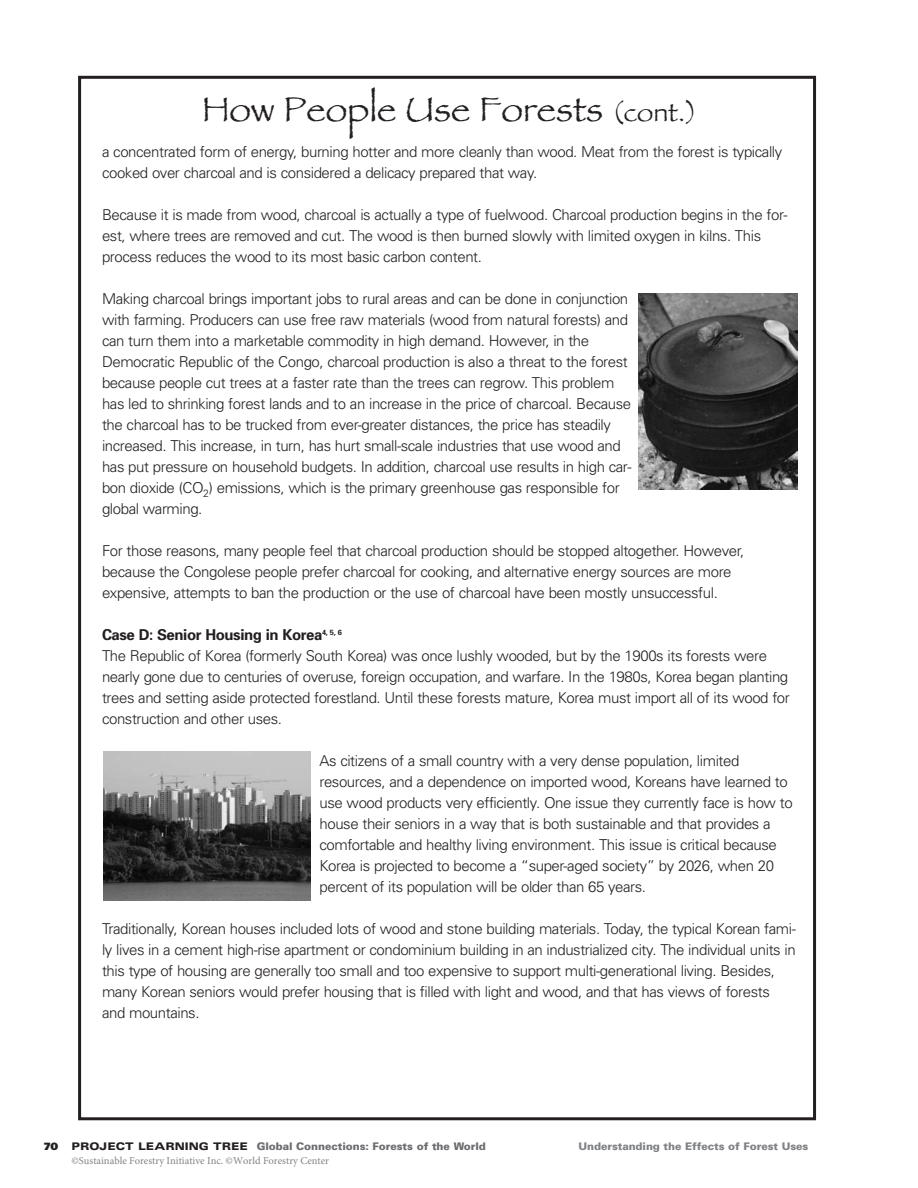
<style>
.page{position:relative;width:918px;height:1188px;background:#fff}
.page>*{position:absolute;margin:0;border:0;box-sizing:border-box;transform-origin:0 0}
.t1{font:36px "Papyrus";color:#231f20}
.t2{font:300 15px/21px "Univers";letter-spacing:-.03em;color:#231f20}
.t3{font:900 10.5px "Univers";letter-spacing:-.005em;color:#6c6d70}
.t4{font:10.5px "Minion Pro";color:#808285}
.t5{font:900 10.5px "Univers";letter-spacing:-.005em;color:#808285}
.t6{font:900 10.5px "Frutiger";color:#231f20}
.s1{font-size:27px}
.s2{font-weight:700}
.s3{font-stretch:expanded;color:#231f20}
</style>
<div class="page">
<img style="left:104px;top:751px;width:206px;height:150px">
<img style="left:638px;top:294px;width:159px;height:196px">
<h1 class="t1" style="left:202px;top:88px;width:497px">How People Use Forests <span class="s1">(cont.)</span></h1>
<p class="t2" style="left:102px;top:143px;width:682px">a concentrated form of energy, burning hotter and more cleanly than wood. Meat from the forest is typically cooked over charcoal and is considered a delicacy prepared that way.</p>
<p class="t2" style="left:102px;top:206px;width:687px">Because it is made from wood, charcoal is actually a type of fuelwood. Charcoal production begins in the for&shy;est, where trees are removed and cut. The wood is then burned slowly with limited oxygen in kilns. This process reduces the wood to its most basic carbon content.</p>
<p class="t2" style="left:102px;top:290px;width:531px">Making charcoal brings important jobs to rural areas and can be done in conjunction with farming. Producers can use free raw materials (wood from natural forests) and can turn them into a marketable commodity in high demand. However, in the Democratic Republic of the Congo, charcoal production is also a threat to the forest because people cut trees at a faster rate than the trees can regrow. This problem has led to shrinking forest lands and to an increase in the price of charcoal. Because the charcoal has to be trucked from ever-greater distances, the price has steadily increased. This increase, in turn, has hurt small-scale industries that use wood and has put pressure on household budgets. In addition, charcoal use results in high car&shy;bon dioxide (CO<sub>2</sub>) emissions, which is the primary greenhouse gas responsible for global warming.</p>
<p class="t2" style="left:102px;top:542px;width:644px">For those reasons, many people feel that charcoal production should be stopped altogether. However, because the Congolese people prefer charcoal for cooking, and alternative energy sources are more expensive, attempts to ban the production or the use of charcoal have been mostly unsuccessful.</p>
<p class="t2" style="left:102px;top:626px;width:689px"><span class="s2">Case D: Senior Housing in Korea</span><sup>4,</sup> <sup>5,</sup> <sup>6<br></sup>The Republic of Korea (formerly South Korea) was once lushly wooded, but by the 1900s its forests were nearly gone due to centuries of overuse, foreign occupation, and warfare. In the 1980s, Korea began planting trees and setting aside protected forestland. Until these forests mature, Korea must import all of its wood for construction and other uses.</p>
<p class="t2" style="left:320px;top:752px;width:475px">As citizens of a small country with a very dense population, limited resources, and a dependence on imported wood, Koreans have learned to use wood products very efficiently. One issue they currently face is how to house their seniors in a way that is both sustainable and that provides a comfortable and healthy living environment. This issue is critical because Korea is projected to become a “super-aged society” by 2026, when 20 percent of its population will be older than 65 years.</p>
<p class="t2" style="left:102px;top:920px;width:695px">Traditionally, Korean houses included lots of wood and stone building materials. Today, the typical Korean fami&shy;ly lives in a cement high-rise apartment or condominium building in an industrialized city. The individual units in this type of housing are generally too small and too expensive to support multi-generational living. Besides, many Korean seniors would prefer housing that is filled with light and wood, and that has views of forests and mountains.</p>
<p class="t6" style="left:44px;top:1142px;width:15px">70</p>
<p class="t3" style="left:72px;top:1143px;width:416px"><span class="s3">PROJECT LEARNING TREE</span> Global Connections: Forests of the World</p>
<p class="t5" style="left:579px;top:1143px;width:231px">Understanding the Effects of Forest Uses</p>
<p class="t4" style="left:72px;top:1154px;width:259px">©Sustainable Forestry Initiative Inc. ©World Forestry Center</p>
</div>
